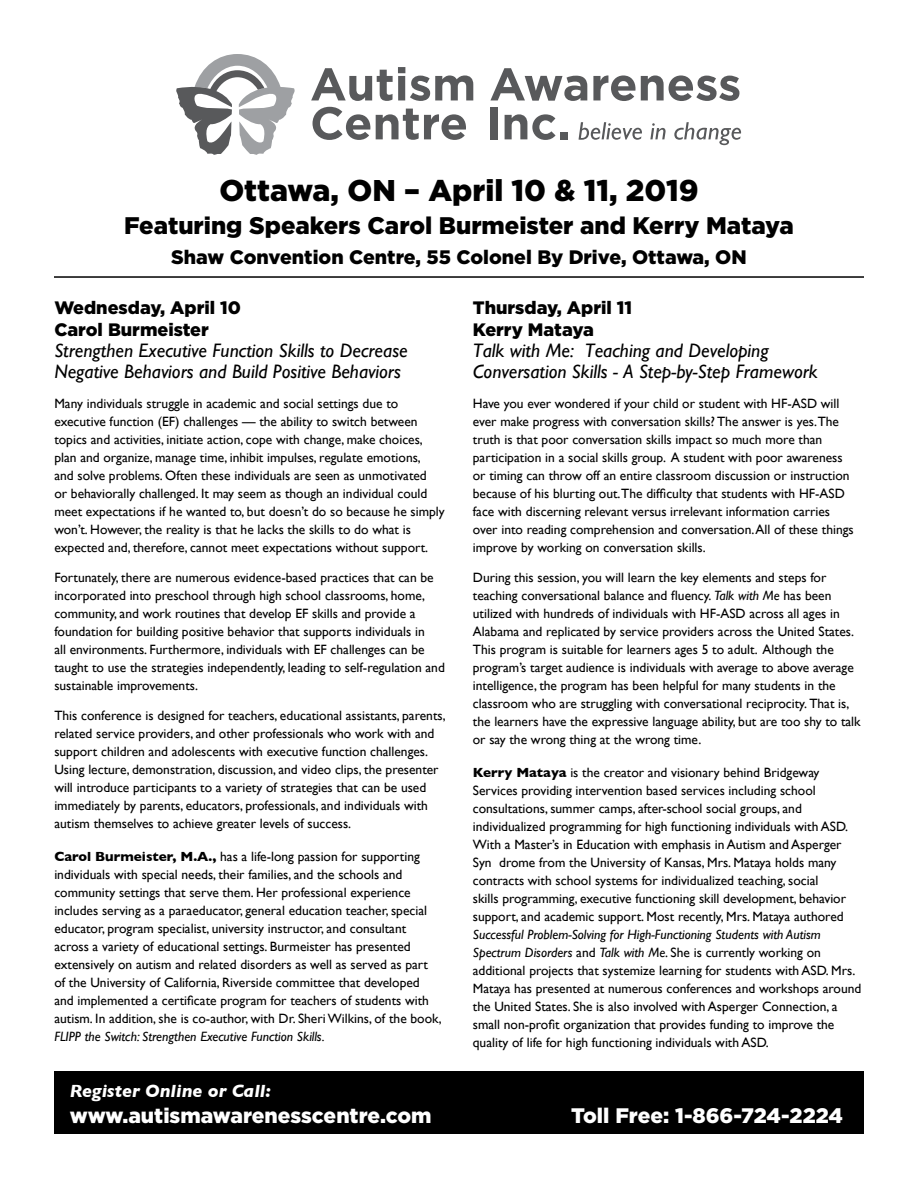
<style>
.page{position:relative;width:918px;height:1188px;background:#fff}
.page>*{position:absolute;margin:0;border:0;box-sizing:border-box;transform-origin:0 0}
.t1{font:900 30px "Gotham HTF";color:#000}
.t2{font:900 24px "Gotham HTF";color:#000}
.t3{font:900 21px "Gotham HTF";color:#fff}
.t4{font:italic 19.5px/21px "Gill Sans";color:#000}
.t5{font:900 19.5px "Gotham HTF";color:#000}
.t6{font:900 18px/22.5px "Gotham HTF";color:#000}
.t7{font:italic 700 18px "Gill Sans";color:#fff}
.t8{font:13.5px/18px "Gill Sans";color:#000}
.t9{font:italic 13.5px "Gill Sans";color:#000}
.s1{font-weight:700}
.s2{font-style:italic}
</style>
<div class="page">
<div style="left:54px;top:1071px;width:810px;height:63px;background:#000"></div>
<hr style="left:54px;top:276px;width:810px;height:2px;background:#000">
<svg style="left:311px;top:67px;width:162px;height:34px"></svg>
<svg style="left:490px;top:68px;width:97px;height:33px"></svg>
<svg style="left:593px;top:75px;width:146px;height:26px"></svg>
<svg style="left:313px;top:107px;width:57px;height:33px"></svg>
<svg style="left:376px;top:109px;width:90px;height:31px"></svg>
<div style="left:490px;top:107px;width:7px;height:32px;background:#58595b"></div>
<svg style="left:505px;top:114px;width:51px;height:26px"></svg>
<div style="left:560px;top:132px;width:7px;height:7px;background:#58595b"></div>
<svg style="left:579px;top:122px;width:63px;height:18px"></svg>
<svg style="left:650px;top:123px;width:16px;height:16px"></svg>
<svg style="left:674px;top:122px;width:67px;height:23px"></svg>
<svg style="left:176px;top:54px;width:119px;height:101px"></svg>
<h1 class="t1" style="left:219px;top:173px;width:481px">Ottawa, ON – April 10 &amp; 11, 2019</h1>
<h2 class="t2" style="left:124px;top:212px;width:671px">Featuring Speakers Carol Burmeister and Kerry Mataya</h2>
<h3 class="t5" style="left:171px;top:246px;width:577px">Shaw Convention Centre, 55 Colonel By Drive, Ottawa, ON</h3>
<h3 class="t6" style="left:54px;top:296px;width:188px">Wednesday, April 10<br>Carol Burmeister</h3>
<h3 class="t4" style="left:54px;top:340px;width:355px">Strengthen Executive Function Skills to Decrease<br>Negative Behaviors and Build Positive Behaviors</h3>
<p class="t8" style="left:54px;top:395px;width:392px">Many individuals struggle in academic and social settings due to executive function (EF) challenges — the ability to switch between topics and activities, initiate action, cope with change, make choices, plan and organize, manage time, inhibit impulses, regulate emotions,<br>and solve problems. Often these individuals are seen as unmotivated<br>or behaviorally challenged. It may seem as though an individual could meet expectations if he wanted to, but doesn’t do so because he simply won’t. However, the reality is that he lacks the skills to do what is expected and, therefore, cannot meet expectations without support.</p>
<p class="t8" style="left:54px;top:569px;width:392px">Fortunately, there are numerous evidence-based practices that can be incorporated into preschool through high school classrooms, home, community, and work routines that develop EF skills and provide a foundation for building positive behavior that supports individuals in<br>all environments. Furthermore, individuals with EF challenges can be taught to use the strategies independently, leading to self-regulation and sustainable improvements.</p>
<p class="t8" style="left:54px;top:707px;width:393px">This conference is designed for teachers, educational assistants, parents, related service providers, and other professionals who work with and support children and adolescents with executive function challenges.<br>Using lecture, demonstration, discussion, and video clips, the presenter will introduce participants to a variety of strategies that can be used immediately by parents, educators, professionals, and individuals with autism themselves to achieve greater levels of success.</p>
<p class="t8" style="left:54px;top:848px;width:389px"><span class="s1">Carol Burmeister, M.A.,</span> has a life-long passion for supporting individuals with special needs, their families, and the schools and community settings that serve them. Her professional experience includes serving as a paraeducator, general education teacher, special educator, program specialist, university instructor, and consultant across a variety of educational settings. Burmeister has presented extensively on autism and related disorders as well as served as part of the University of California, Riverside committee that developed and implemented a certificate program for teachers of students with autism. In addition, she is co-author, with Dr. Sheri Wilkins, of the book,</p>
<p class="t9" style="left:54px;top:1029px;width:272px">FLIPP the Switch: Strengthen Executive Function Skills.</p>
<h3 class="t7" style="left:70px;top:1080px;width:203px">Register Online or Call:</h3>
<h3 class="t6" style="left:473px;top:296px;width:161px">Thursday, April 11<br>Kerry Mataya</h3>
<h3 class="t4" style="left:473px;top:340px;width:346px">Talk with Me: Teaching and Developing<br>Conversation Skills - A Step-by-Step Framework</h3>
<p class="t8" style="left:473px;top:395px;width:382px">Have you ever wondered if your child or student with HF-ASD will ever make progress with conversation skills? The answer is yes.The truth is that poor conversation skills impact so much more than participation in a social skills group. A student with poor awareness or timing can throw off an entire classroom discussion or instruction because of his blurting out.The difficulty that students with HF-ASD face with discerning relevant versus irrelevant information carries over into reading comprehension and conversation. All of these things improve by working on conversation skills.</p>
<p class="t8" style="left:473px;top:569px;width:389px">During this session, you will learn the key elements and steps for teaching conversational balance and fluency. <span class="s2">Talk with Me</span> has been utilized with hundreds of individuals with HF-ASD across all ages in Alabama and replicated by service providers across the United States.<br>This program is suitable for learners ages 5 to adult. Although the program’s target audience is individuals with average to above average intelligence, the program has been helpful for many students in the classroom who are struggling with conversational reciprocity. That is, the learners have the expressive language ability, but are too shy to talk or say the wrong thing at the wrong time.</p>
<p class="t8" style="left:473px;top:763px;width:377px"><span class="s1">Kerry Mataya</span> is the creator and visionary behind Bridgeway Services providing intervention based services including school consultations, summer camps, after-school social groups, and individualized programming for high functioning individuals with ASD.<br>With a Master’s in Education with emphasis in Autism and Asperger Syn drome from the University of Kansas, Mrs. Mataya holds many contracts with school systems for individualized teaching, social<br>skills programming, executive functioning skill development, behavior support, and academic support. Most recently, Mrs. Mataya authored</p>
<p class="t8" style="left:473px;top:925px;width:390px"><span class="s2">Successful Problem-Solving for High-Functioning Students with Autism Spectrum Disorders</span> and <span class="s2">Talk with Me</span>. She is currently working on additional projects that systemize learning for students with ASD. Mrs.<br>Mataya has presented at numerous conferences and workshops around the United States. She is also involved with Asperger Connection, a small non-profit organization that provides funding to improve the quality of life for high functioning individuals with ASD.</p>
<h3 class="t3" style="left:70px;top:1103px;width:363px">www.autismawarenesscentre.com</h3>
<h3 class="t3" style="left:571px;top:1103px;width:273px">Toll Free: 1-866-724-2224</h3>
</div>
